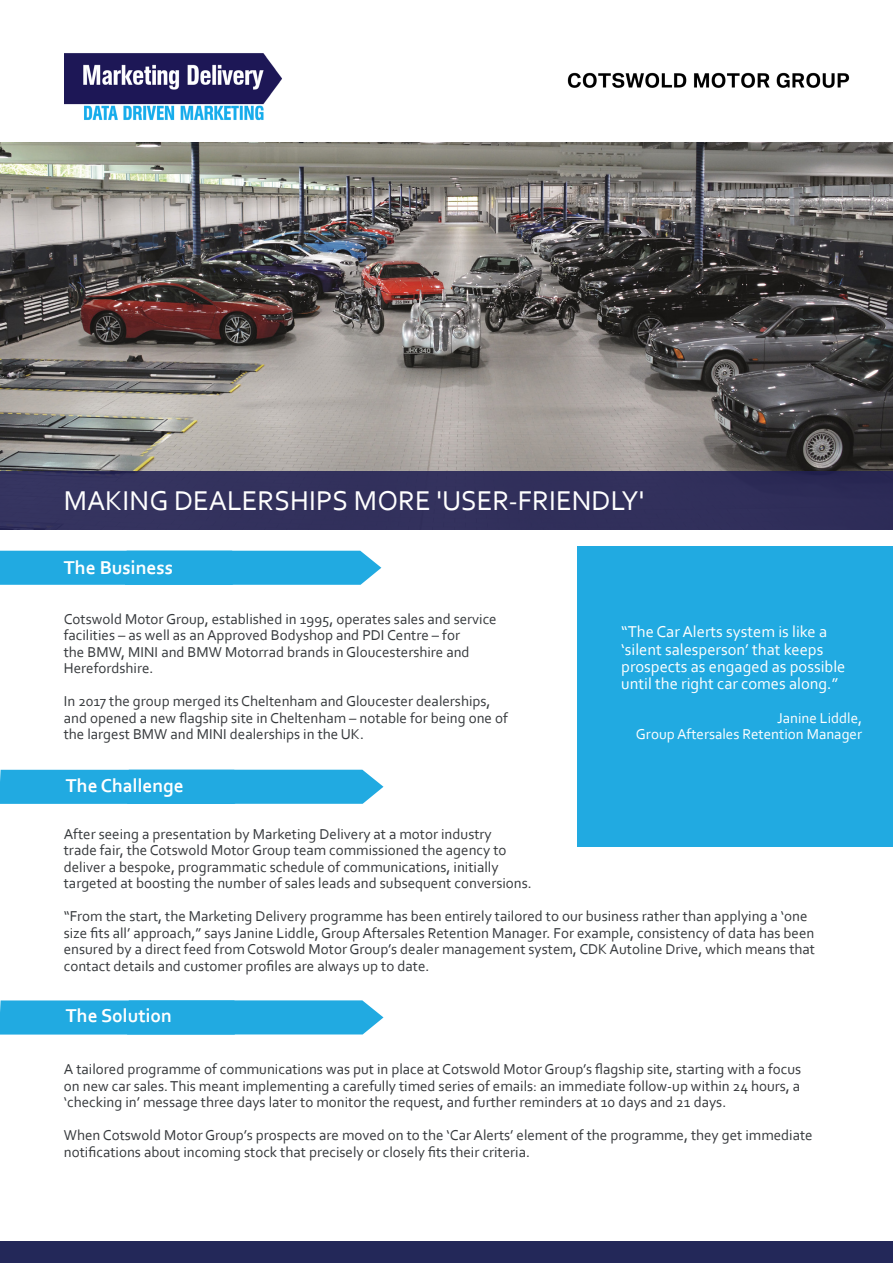
<style>
.page{position:relative;width:893px;height:1263px;background:#fff}
.page>*{position:absolute;margin:0;border:0;box-sizing:border-box;transform-origin:0 0}
.Body_copy{font:28.5px "Corbel";color:#fff}
.t1{font:700 19.5px "Corbel";color:#fff}
.Body_copy-2{font:16.5px/17.2px "Corbel";color:#fff}
.Body_copy-3{font:15px/16.5px "Corbel";color:#36393c}
.Body_copy-4{font:15px/16.5px "Corbel";color:#fff;text-align:right}
</style>
<div class="page">
<div style="left:0;top:551px;width:381px;height:34px;background:#21aae1"></div>
<div style="left:0;top:770px;width:383px;height:34px;background:#21aae1"></div>
<img style="left:0;top:142px;width:893px;height:329px">
<img style="left:64px;top:53px;width:218px;height:68px">
<div style="left:0;top:1242px;width:893px;height:21px;background:#232859"></div>
<div style="left:578px;top:546px;width:315px;height:300px;background:#21aae1"></div>
<div style="left:0;top:471px;width:893px;height:59px;background:#32305c"></div>
<img style="left:567px;top:72px;width:283px;height:16px">
<div style="left:0;top:1000px;width:383px;height:34px;background:#21aae1"></div>
<p class="Body_copy" style="left:64px;top:483px;width:582px">MAKING DEALERSHIPS MORE 'USER-FRIENDLY'</p>
<p class="t1" style="left:64px;top:555px;width:111px">The Business</p>
<p class="Body_copy-3" style="left:64px;top:610px;width:434px">Cotswold Motor Group, established in 1995, operates sales and service facilities – as well as an Approved Bodyshop and PDI Centre – for<br>the BMW, MINI and BMW Motorrad brands in Gloucestershire and Herefordshire.</p>
<p class="Body_copy-3" style="left:64px;top:692px;width:446px">In 2017 the group merged its Cheltenham and Gloucester dealerships, and opened a new flagship site in Cheltenham – notable for being one of the largest BMW and MINI dealerships in the UK.</p>
<p class="t1" style="left:66px;top:773px;width:119px">The Challenge</p>
<p class="Body_copy-2" style="left:621px;top:623px;width:226px">“The Car Alerts system is like a ‘silent salesperson’ that keeps prospects as engaged as possible until the right car comes along.”</p>
<p class="Body_copy-4" style="left:636px;top:709px;width:228px">Janine Liddle,<br>Group Aftersales Retention Manager</p>
<p class="Body_copy-3" style="left:64px;top:825px;width:430px">After seeing a presentation by Marketing Delivery at a motor industry</p>
<p class="Body_copy-3" style="left:64px;top:842px;width:444px">trade fair, the Cotswold Motor Group team commissioned the agency to</p>
<p class="Body_copy-3" style="left:64px;top:858px;width:436px">deliver a bespoke, programmatic schedule of communications, initially</p>
<p class="Body_copy-3" style="left:64px;top:875px;width:470px">targeted at boosting the number of sales leads and subsequent conversions.</p>
<p class="Body_copy-3" style="left:64px;top:908px;width:753px">“From the start, the Marketing Delivery programme has been entirely tailored to our business rather than applying a ‘one size fits all’ approach,” says Janine Liddle, Group Aftersales Retention Manager. For example, consistency of data has been ensured by a direct feed from Cotswold Motor Group’s dealer management system, CDK Autoline Drive, which means that contact details and customer profiles are always up to date.</p>
<p class="t1" style="left:66px;top:1004px;width:107px">The Solution</p>
<p class="Body_copy-3" style="left:64px;top:1061px;width:739px;text-align:justify">A tailored programme of communications was put in place at Cotswold Motor Group’s flagship site, starting with a focus on new car sales. This meant implementing a carefully timed series of emails: an immediate follow-up within 24 hours, a ‘checking in’ message three days later to monitor the request, and further reminders at 10 days and 21 days.</p>
<p class="Body_copy-3" style="left:64px;top:1127px;width:750px">When Cotswold Motor Group’s prospects are moved on to the ‘Car Alerts’ element of the programme, they get immediate notifications about incoming stock that precisely or closely fits their criteria.</p>
</div>
